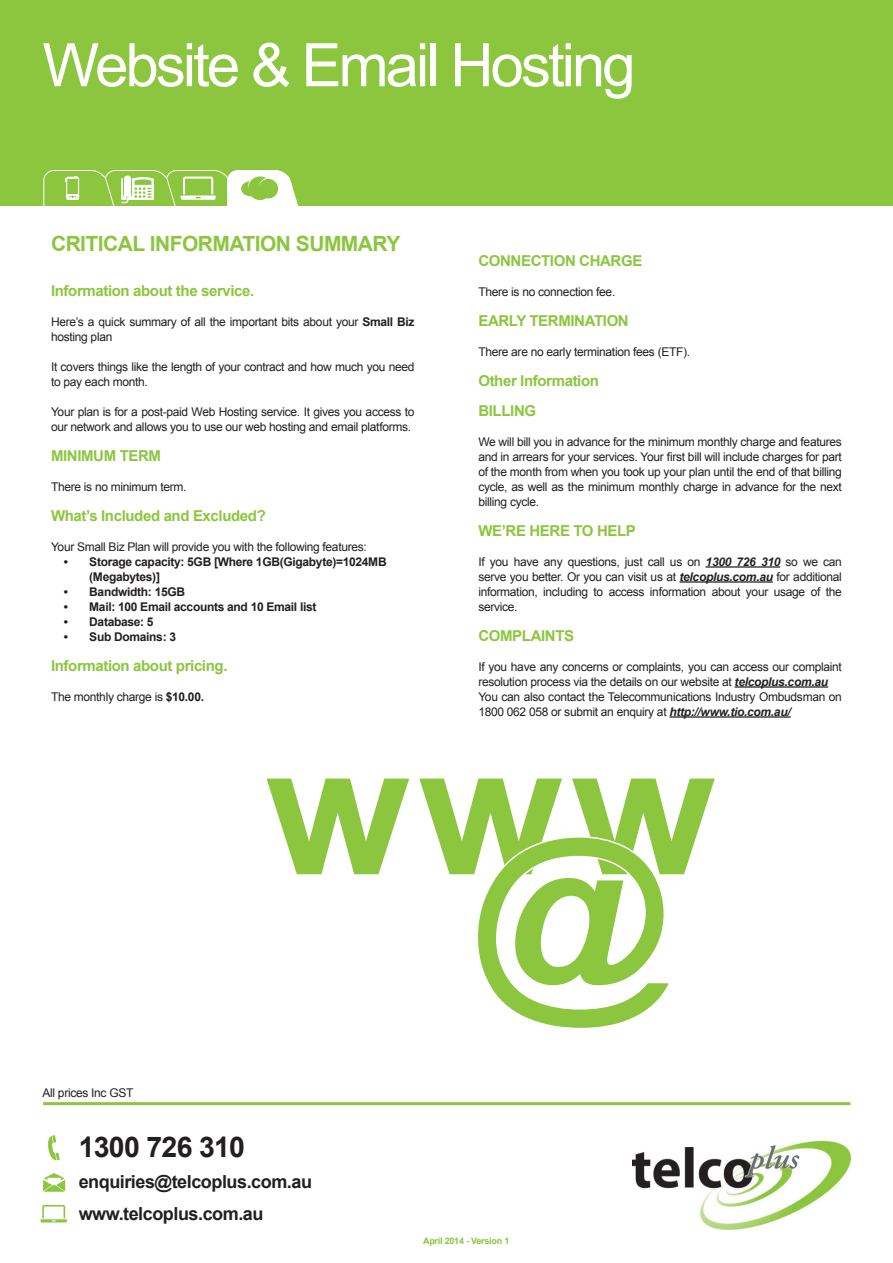
<style>
.page{position:relative;width:893px;height:1263px;background:#fff}
.page>*{position:absolute;margin:0;border:0;box-sizing:border-box;transform-origin:0 0}
.t1{font:700 202.5px "Arial";color:#8bc63e}
.t2{font:700 184.5px "Arial";color:#8bc63e}
.t3{font:60px "Arial";letter-spacing:-.05em;color:#fff}
.t4{font:700 28.5px "Arial";letter-spacing:-.025em;color:#231f20}
.t5{font:700 21px "Arial";letter-spacing:-.025em;color:#8bc63e}
.t6{font:700 18px/32.1px "Arial";letter-spacing:-.025em;color:#231f20}
.t7{font:700 15px/30px "Arial";letter-spacing:-.025em;color:#8bc63e}
.t8{font:12px/15px "Arial";letter-spacing:-.025em;color:#231f20}
.t9{font:700 12px/15px "Arial";letter-spacing:-.025em;color:#231f20}
.t10{font:700 9px "Arial";letter-spacing:-.025em;color:#8bc63e}
.s1{font-weight:700}
.s2{font-weight:700;font-style:italic}
</style>
<div class="page">
<div style="left:0;top:0;width:893px;height:207px;background:#8bc63e"></div>
<svg style="left:48px;top:1135px;width:12px;height:25px"></svg>
<svg style="left:43px;top:1173px;width:22px;height:18px"></svg>
<hr style="left:40px;top:1219px;width:27px;height:3px;background:#8bc63e">
<svg style="left:42px;top:1205px;width:23px;height:16px"></svg>
<hr style="left:43px;top:1102px;width:807px;height:3px;background:#8bc63e">
<img style="left:633px;top:1141px;width:217px;height:89px">
<hr style="left:706px;top:566px;width:74px;height:2px;background:#231f20">
<hr style="left:679px;top:581px;width:94px;height:2px;background:#231f20">
<hr style="left:735px;top:686px;width:93px;height:2px;background:#231f20">
<hr style="left:669px;top:716px;width:122px;height:2px;background:#231f20">
<svg style="left:43px;top:170px;width:256px;height:37px"></svg>
<h3 class="t3" style="left:43px;top:26px;width:595px">Website &amp; Email Hosting</h3>
<h3 class="t5" style="left:51px;top:229px;width:351px">CRITICAL INFORMATION SUMMARY</h3>
<p class="t7" style="left:51px;top:276px;width:205px">Information about the service.</p>
<p class="t8" style="left:51px;top:314px;width:365px">Here’s a quick summary of all the important bits about your <span class="s1">Small Biz </span>hosting plan</p>
<p class="t8" style="left:51px;top:359px;width:365px">It covers things like the length of your contract and how much you need to pay each month.</p>
<p class="t8" style="left:51px;top:404px;width:365px">Your plan is for a post-paid Web Hosting service. It gives you access to our network and allows you to use our web hosting and email platforms.</p>
<p class="t7" style="left:51px;top:441px;width:112px">MINIMUM TERM</p>
<p class="t8" style="left:51px;top:479px;width:137px">There is no minimum term.</p>
<p class="t7" style="left:51px;top:501px;width:216px">What’s Included and Excluded?</p>
<p class="t8" style="left:51px;top:539px;width:317px">Your Small Biz Plan will provide you with the following features:</p>
<p class="t9" style="left:89px;top:554px;width:299px;text-indent:-26px">• Storage capacity: 5GB [Where 1GB(Gigabyte)=1024MB (Megabytes)]</p>
<p class="t9" style="left:64px;top:584px;width:123px">• Bandwidth: 15GB</p>
<p class="t9" style="left:64px;top:599px;width:254px">• Mail: 100 Email accounts and 10 Email list</p>
<p class="t9" style="left:64px;top:614px;width:91px">• Database: 5</p>
<p class="t9" style="left:64px;top:629px;width:114px">• Sub Domains: 3</p>
<p class="t7" style="left:51px;top:651px;width:178px">Information about pricing.</p>
<p class="t8" style="left:51px;top:689px;width:155px">The monthly charge is <span class="s1">$10.00.</span></p>
<p class="t7" style="left:478px;top:246px;width:165px">CONNECTION CHARGE</p>
<p class="t8" style="left:478px;top:284px;width:138px">There is no connection fee.</p>
<p class="t7" style="left:478px;top:306px;width:152px">EARLY TERMINATION</p>
<p class="t8" style="left:478px;top:344px;width:213px">There are no early termination fees (ETF).</p>
<p class="t7" style="left:478px;top:366px;width:122px">Other Information<br>BILLING</p>
<p class="t8" style="left:478px;top:434px;width:365px;text-align:justify">We will bill you in advance for the minimum monthly charge and features and in arrears for your services. Your first bill will include charges for part of the month from when you took up your plan until the end of that billing cycle, as well as the minimum monthly charge in advance for the next billing cycle.</p>
<p class="t7" style="left:478px;top:516px;width:159px">WE’RE HERE TO HELP</p>
<p class="t8" style="left:478px;top:554px;width:365px;text-align:justify">If you have any questions, just call us on <span class="s2">1300 726 310</span> so we can serve you better. Or you can visit us at <span class="s2">telcoplus.com.au</span> for additional information, including to access information about your usage of the service.</p>
<p class="t7" style="left:478px;top:621px;width:97px">COMPLAINTS</p>
<p class="t8" style="left:478px;top:659px;width:365px">If you have any concerns or complaints, you can access our complaint resolution process via the details on our website at <span class="s2">telcoplus.com.au </span>You can also contact the Telecommunications Industry Ombudsman on 1800 062 058 or submit an enquiry at <span class="s2">http://www.tio.com.au/</span></p>
<h2 class="t2" style="left:266px;top:686px;width:451px">www</h2>
<h1 class="t1" style="left:472px;top:779px;width:199px">@</h1>
<p class="t8" style="left:43px;top:1086px;width:92px">All prices Inc GST</p>
<h3 class="t4" style="left:79px;top:1128px;width:168px">1300 726 310</h3>
<h3 class="t6" style="left:79px;top:1166px;width:235px">enquiries@telcoplus.com.au www.telcoplus.com.au</h3>
<p class="t10" style="left:423px;top:1234px;width:88px">April 2014 - Version 1</p>
</div>
